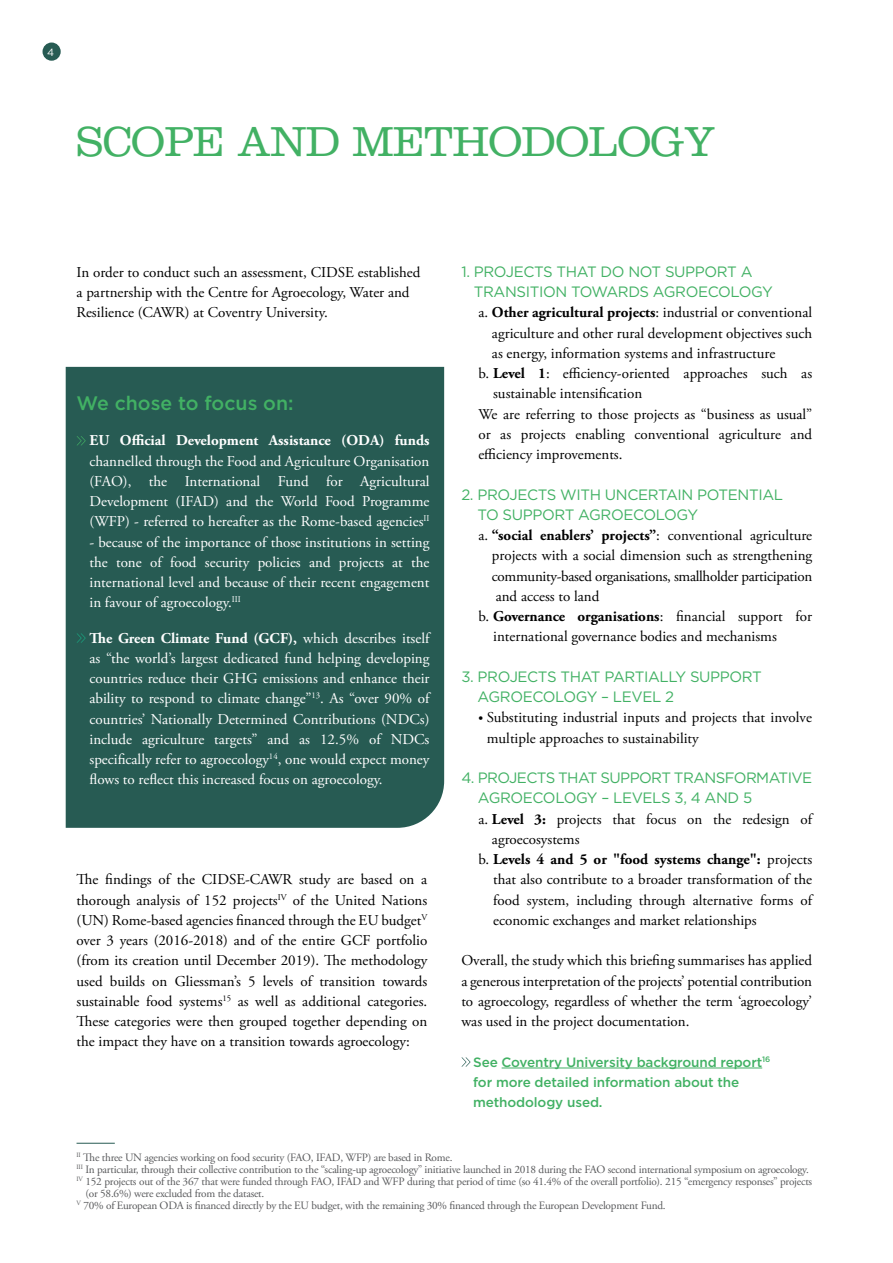
<style>
.page{position:relative;width:893px;height:1263px;background:#fff}
.page>*{position:absolute;margin:0;border:0;box-sizing:border-box;transform-origin:0 0}
.t1{font:300 43.5px "Clarendon LT Std";letter-spacing:-.01em;color:#42b164}
.paragraph{font:500 19.5px "Gotham";color:#42b164}
.List_Paragraph{font:15px/20.2px "Adobe Garamond Pro";color:#000;text-align:justify}
.paragraph-2{font:15px/20.2px "Adobe Garamond Pro";color:#fff;text-align:justify}
.t2{font:15px/20.2px "Gotham";letter-spacing:-.025em;color:#42b164}
.t3{font:500 13.5px/20.2px "Gotham";letter-spacing:-.01em;color:#42b164}
.t4{font:11.25px/12px "Adobe Garamond Pro";letter-spacing:-.02em;color:#58595b}
.t5{font:10.5px "Gotham";color:#fff}
.s1{font-weight:700}
.s2{font-family:"Myriad Pro";font-weight:600}
</style>
<div class="page">
<div style="left:66px;top:367px;width:378px;height:461px;background:#275b53"></div>
<div style="left:43px;top:43px;width:18px;height:18px;background:#275b53;border-radius:50%"></div>
<svg style="left:77px;top:436px;width:9px;height:9px"></svg>
<svg style="left:77px;top:633px;width:9px;height:10px"></svg>
<hr style="left:502px;top:1068px;width:260px;height:1px;background:#42b164">
<svg style="left:461px;top:1057px;width:10px;height:10px"></svg>
<hr style="left:77px;top:1143px;width:38px;height:1px;background:#275b53">
<p class="t5" style="left:47px;top:45px;width:9px">4</p>
<p class="t1" style="left:77px;top:117px;width:640px">SCOPE AND METHODOLOGY</p>
<p class="List_Paragraph" style="left:77px;top:262px;width:345px;text-align:left">In order to conduct such an assessment, CIDSE established a partnership with the Centre for Agroecology, Water and<br>Resilience (CAWR) at Coventry University.</p>
<p class="paragraph" style="left:77px;top:390px;width:219px">We chose to focus on:</p>
<p class="paragraph-2" style="left:90px;top:431px;width:341px"><span class="s1">EU Official Development Assistance (ODA) funds </span>channelled through the Food and Agriculture Organisation (FAO), the International Fund for Agricultural Development (IFAD) and the World Food Programme (WFP) - referred to hereafter as the Rome-based agencies<sup>II</sup></p>
<p class="paragraph-2" style="left:90px;top:532px;width:341px">- because of the importance of those institutions in setting the tone of food security policies and projects at the international level and because of their recent engagement in favour of agroecology.<sup>III</sup></p>
<p class="paragraph-2" style="left:90px;top:628px;width:341px"><span class="s1">The Green Climate Fund (GCF),</span> which describes itself as “the world’s largest dedicated fund helping developing countries reduce their GHG emissions and enhance their ability to respond to climate change”<sup>13</sup>. As “over 90% of countries’ Nationally Determined Contributions (NDCs) include agriculture targets” and as 12.5% of NDCs specifically refer to agroecology<sup>14</sup>, one would expect money flows to reflect this increased focus on agroecology.</p>
<p class="List_Paragraph" style="left:77px;top:870px;width:352px">The findings of the CIDSE-CAWR study are based on a thorough analysis of 152 projects<sup>IV</sup> of the United Nations (UN) Rome-based agencies financed through the EU budget<sup>V </sup>over 3 years (2016-2018) and of the entire GCF portfolio (from its creation until December 2019). The methodology used builds on Gliessman’s 5 levels of transition towards sustainable food systems<sup>15</sup> as well as additional categories.<br>These categories were then grouped together depending on the impact they have on a transition towards agroecology:</p>
<p class="t2" style="left:474px;top:261px;width:301px;text-indent:-12px">1. PROJECTS THAT DO NOT SUPPORT A<br>TRANSITION TOWARDS AGROECOLOGY</p>
<p class="List_Paragraph" style="left:492px;top:303px;width:322px;text-indent:-14px">a. <span class="s1">Other agricultural projects</span>: industrial or conventional agriculture and other rural development objectives such as energy, information systems and infrastructure</p>
<p class="List_Paragraph" style="left:493px;top:364px;width:321px;text-indent:-15px">b. <span class="s1">Level 1</span>: efficiency-oriented approaches such as sustainable intensification</p>
<p class="List_Paragraph" style="left:478px;top:404px;width:335px">We are referring to those projects as “business as usual” or as projects enabling conventional agriculture and efficiency improvements.</p>
<p class="t2" style="left:477px;top:484px;width:307px;text-indent:-16px">2. PROJECTS WITH UNCERTAIN POTENTIAL<br>TO SUPPORT AGROECOLOGY</p>
<p class="List_Paragraph" style="left:492px;top:526px;width:322px;text-indent:-14px">a. <span class="s1">“social enablers’ projects”</span>: conventional agriculture projects with a social dimension such as strengthening community-based organisations, smallholder participation and access to land</p>
<p class="List_Paragraph" style="left:493px;top:607px;width:321px;text-indent:-15px">b. <span class="s1">Governance organisations</span>: financial support for international governance bodies and mechanisms</p>
<p class="t2" style="left:478px;top:666px;width:286px;text-indent:-16px">3. PROJECTS THAT PARTIALLY SUPPORT<br>AGROECOLOGY – LEVEL 2</p>
<p class="List_Paragraph" style="left:487px;top:708px;width:327px;text-indent:-8px"><span class="s2">•</span> Substituting industrial inputs and projects that involve multiple approaches to sustainability</p>
<p class="t2" style="left:478px;top:767px;width:336px;text-indent:-16px">4. PROJECTS THAT SUPPORT TRANSFORMATIVE<br>AGROECOLOGY – LEVELS 3, 4 AND 5</p>
<p class="List_Paragraph" style="left:492px;top:809px;width:322px;text-indent:-14px">a. <span class="s1">Level 3:</span> projects that focus on the redesign of agroecosystems</p>
<p class="List_Paragraph" style="left:493px;top:850px;width:321px;text-indent:-15px">b. <span class="s1">Levels 4 and 5 or "food systems change":</span> projects that also contribute to a broader transformation of the food system, including through alternative forms of economic exchanges and market relationships</p>
<p class="List_Paragraph" style="left:461px;top:951px;width:352px">Overall, the study which this briefing summarises has applied a generous interpretation of the projects’ potential contribution to agroecology, regardless of whether the term ‘agroecology’ was used in the project documentation.</p>
<p class="t3" style="left:473px;top:1051px;width:299px">See Coventry University background report<sup>16 </sup>for more detailed information about the methodology used.</p>
<p class="t4" style="left:77px;top:1151px;width:377px"><sup>II</sup> The three UN agencies working on food security (FAO, IFAD, WFP) are based in Rome.</p>
<p class="t4" style="left:77px;top:1163px;width:734px"><sup>III</sup> In particular, through their collective contribution to the “scaling-up agroecology” initiative launched in 2018 during the FAO second international symposium on agroecology.</p>
<p class="t4" style="left:86px;top:1175px;width:728px;text-indent:-9px"><sup>IV</sup> 152 projects out of the 367 that were funded through FAO, IFAD and WFP during that period of time (so 41.4% of the overall portfolio). 215 “emergency responses” projects (or 58.6%) were excluded from the dataset.</p>
<p class="t4" style="left:77px;top:1199px;width:591px"><sup>V</sup> 70% of European ODA is financed directly by the EU budget, with the remaining 30% financed through the European Development Fund.</p>
</div>
